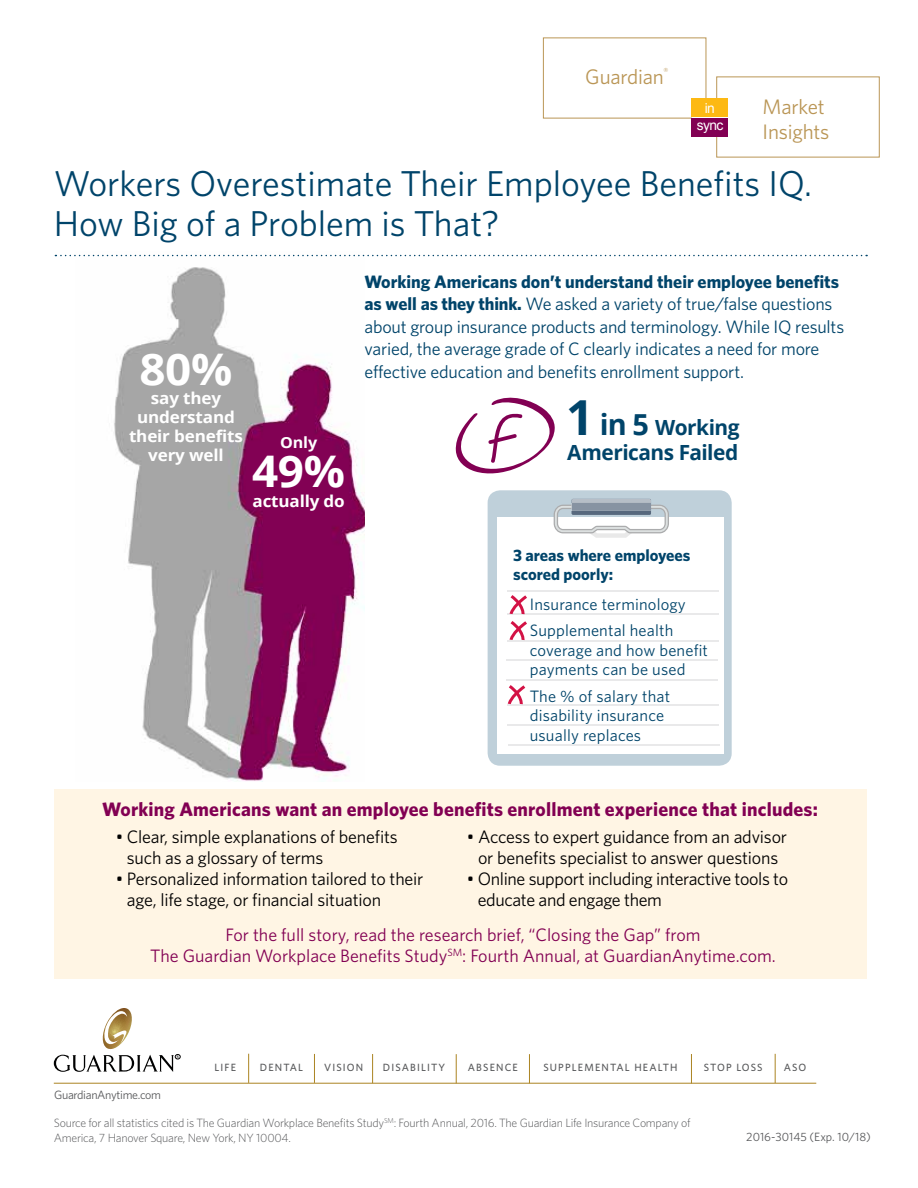
<style>
.page{position:relative;width:918px;height:1188px;background:#fff}
.page>*{position:absolute;margin:0;border:0;box-sizing:border-box;transform-origin:0 0}
.t1{font:700 43.65px "Open Sans";color:#fff;scale:1.05 1}
.t2{font:36px/40.5px "Whitney";color:#00446a}
.t3{font:21px/25.2px "Whitney";letter-spacing:-.01em;color:#ba9656}
.t4{font:700 20.85px/25px "Open Sans";letter-spacing:-.025em;color:#00446a;text-align:right}
.t5{font:700 19.5px "Whitney";letter-spacing:.01em;color:#820053}
.t6{font:18px/21px "Whitney";letter-spacing:-.01em;color:#000}
.t7{font:18px/22.5px "Whitney";letter-spacing:-.01em;color:#00446a}
.t8{font:18px/21px "Whitney";color:#820053;text-align:center}
.t9{font:16.5px/19.5px "Whitney";letter-spacing:.01em;color:#00446a}
.t10{font:700 16.5px/19.5px "Whitney";color:#00446a}
.t11{font:700 16.2px/18.9px "Open Sans";letter-spacing:-.01em;color:#fff;text-align:center;scale:1.05 1}
.t12{font:700 15.3px "Open Sans";color:#fff;scale:1.05 1}
.t13{font:13.8px/17px "Arial";letter-spacing:-.04em;color:#fff;text-align:center}
.t14{font:300 12px/15px "Whitney";letter-spacing:-.02em;color:#58595b}
.t15{font:12px "Whitney";color:#58595b}
.t16{font:12px "Whitney";letter-spacing:-.025em;color:#58595b}
.t17{font:500 10.5px "Whitney";letter-spacing:.11em;color:#58595b}
.t18{font:8.7px "Whitney";color:#ba9656}
.t19{font:3.6px "Gill Sans";color:#000101}
.s1{font-weight:700}
.s2{font-family:"Hand Script Csmd";font-weight:400;font-size:73.05px;color:#820053}
.s3{font-size:48.3px}
.s4{font-size:28.95px}
</style>
<div class="page">
<div style="left:55px;top:789px;width:812px;height:189px;background:#fff5e4"></div>
<div style="left:488px;top:490px;width:244px;height:276px;background:#bfd0da;border-radius:13px"></div>
<div style="left:497px;top:518px;width:227px;height:236px;background:#fff"></div>
<hr style="left:507px;top:590px;width:212px;height:2px;background:#e9e9ea">
<hr style="left:507px;top:614px;width:212px;height:1px;background:#e9e9ea">
<hr style="left:507px;top:640px;width:212px;height:1px;background:#e9e9ea">
<hr style="left:506px;top:660px;width:212px;height:1px;background:#e9e9ea">
<hr style="left:507px;top:704px;width:212px;height:2px;background:#e9e9ea">
<hr style="left:506px;top:679px;width:212px;height:2px;background:#e9e9ea">
<hr style="left:507px;top:724px;width:212px;height:1px;background:#e9e9ea">
<hr style="left:508px;top:744px;width:212px;height:1px;background:#e9e9ea">
<img style="left:75px;top:254px;width:290px;height:528px">
<svg style="left:55px;top:255px;width:812px;height:1px"></svg>
<div style="left:692px;top:118px;width:36px;height:18px;background:#820053"></div>
<div style="left:692px;top:99px;width:36px;height:18px;background:#fdb913"></div>
<hr style="left:54px;top:1083px;width:762px;height:1px;background:#ab8422">
<svg style="left:248px;top:1054px;width:1px;height:29px"></svg>
<svg style="left:314px;top:1054px;width:1px;height:29px"></svg>
<svg style="left:456px;top:1054px;width:1px;height:29px"></svg>
<svg style="left:372px;top:1054px;width:1px;height:29px"></svg>
<svg style="left:529px;top:1054px;width:1px;height:29px"></svg>
<svg style="left:775px;top:1054px;width:1px;height:29px"></svg>
<svg style="left:691px;top:1054px;width:1px;height:29px"></svg>
<svg style="left:54px;top:1008px;width:126px;height:64px"></svg>
<svg style="left:455px;top:397px;width:100px;height:77px"></svg>
<svg style="left:507px;top:595px;width:23px;height:47px"></svg>
<svg style="left:507px;top:685px;width:19px;height:20px"></svg>
<svg style="left:554px;top:499px;width:115px;height:39px"></svg>
<div style="left:572px;top:503px;width:79px;height:8px;background:#8793a2"></div>
<p class="t3" style="left:585px;top:64px;width:80px">Guardian</p>
<p class="t18" style="left:664px;top:66px;width:6px">®</p>
<p class="t13" style="left:697px;top:99px;width:28px">in sync</p>
<p class="t3" style="left:763px;top:94px;width:68px">Market<br>Insights</p>
<h2 class="t2" style="left:54px;top:163px;width:760px">Workers Overestimate Their Employee Benefits IQ.<br>How Big of a Problem is That?</h2>
<h1 class="t1" style="left:139px;top:339px;width:90px">80%</h1>
<p class="t11" style="left:129px;top:389px;width:110px">say they understand their benefits very well</p>
<p class="t12" style="left:280px;top:432px;width:37px">Only</p>
<h1 class="t1" style="left:252px;top:441px;width:90px">49%</h1>
<p class="t11" style="left:253px;top:491px;width:89px">actually do</p>
<p class="t7" style="left:364px;top:270px;width:481px"><span class="s1">Working Americans don’t understand their employee benefits as well as they think.</span> We asked a variety of true/false questions about group insurance products and terminology. While IQ results varied, the average grade of C clearly indicates a need for more effective education and benefits enrollment support.</p>
<p class="t4" style="left:490px;top:414px;width:251px"><span class="s2">F</span> <span class="s3">1</span> <span class="s4">in 5</span> Working<br>Americans Failed</p>
<p class="t10" style="left:513px;top:545px;width:179px">3 areas where employees scored poorly:</p>
<p class="t9" style="left:530px;top:591px;width:158px;line-height:26.2px">Insurance terminology<br>Supplemental health</p>
<p class="t9" style="left:530px;top:640px;width:180px">coverage and how benefit payments can be used</p>
<p class="t9" style="left:530px;top:686px;width:142px">The % of salary that disability insurance usually replaces</p>
<p class="t5" style="left:102px;top:797px;width:717px">Working Americans want an employee benefits enrollment experience that includes:</p>
<p class="t6" style="left:127px;top:826px;width:272px;text-indent:-11px">• Clear, simple explanations of benefits such as a glossary of terms</p>
<p class="t6" style="left:127px;top:868px;width:298px;text-indent:-11px">• Personalized information tailored to their age, life stage, or financial situation</p>
<p class="t6" style="left:467px;top:826px;width:322px;text-align:center">• Access to expert guidance from an advisor or benefits specialist to answer questions</p>
<p class="t6" style="left:478px;top:868px;width:312px;text-indent:-11px">• Online support including interactive tools to educate and engage them</p>
<p class="t8" style="left:150px;top:924px;width:627px">For the full story, read the research brief, “Closing the Gap” from<br>The Guardian Workplace Benefits Study<sup>SM</sup>: Fourth Annual, at GuardianAnytime.com.</p>
<p class="t16" style="left:54px;top:1087px;width:109px">GuardianAnytime.com</p>
<p class="t19" style="left:177px;top:1055px;width:4px">R</p>
<p class="t17" style="left:215px;top:1061px;width:23px">LIFE</p>
<p class="t17" style="left:260px;top:1061px;width:45px">DENTAL</p>
<p class="t17" style="left:324px;top:1061px;width:41px">VISION</p>
<p class="t17" style="left:383px;top:1061px;width:64px">DISABILITY</p>
<p class="t17" style="left:468px;top:1061px;width:51px">ABSENCE</p>
<p class="t17" style="left:543px;top:1061px;width:136px">SUPPLEMENTAL HEALTH</p>
<p class="t17" style="left:704px;top:1061px;width:60px">STOP LOSS</p>
<p class="t17" style="left:784px;top:1061px;width:24px">ASO</p>
<p class="t14" style="left:54px;top:1115px;width:638px">Source for all statistics cited is The Guardian Workplace Benefits Study<sup>SM</sup>: Fourth Annual, 2016. The Guardian Life Insurance Company of<br>America, 7 Hanover Square, New York, NY 10004.</p>
<p class="t15" style="left:746px;top:1129px;width:126px">2016-30145 (Exp. 10/18)</p>
</div>
